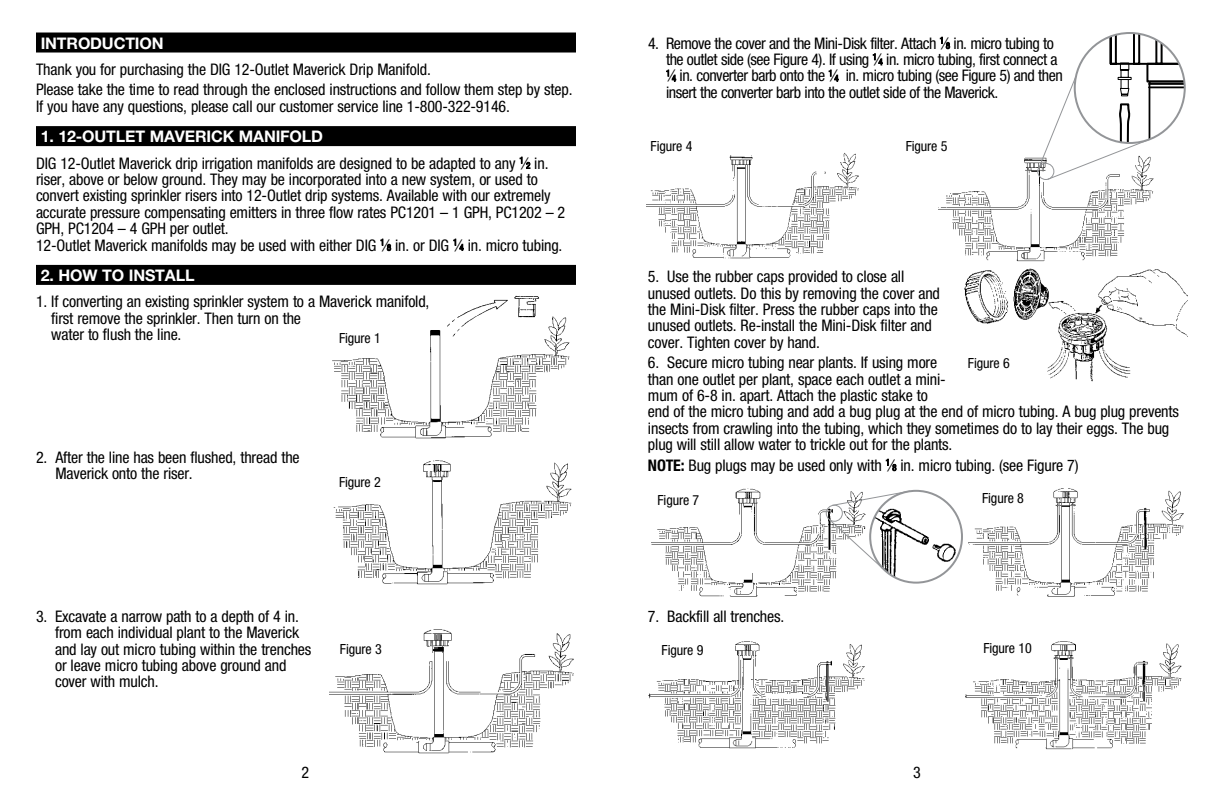
<style>
.page{position:relative;width:1224px;height:792px;background:#fff}
.page>*{position:absolute;margin:0;border:0;box-sizing:border-box;transform-origin:0 0}
.t1{font:condensed 16px/16.4px "Helvetica Neue";letter-spacing:-.01em;color:#000}
.t2{font:condensed 16px/16.4px "Helvetica Neue";letter-spacing:-.03em;color:#000}
.t3{font:700 16px "Helvetica Neue";letter-spacing:-.01em;color:#fff}
.t4{font:condensed 14px "Helvetica Neue";letter-spacing:-.01em;color:#000}
.s1{font-weight:700;font-stretch:normal;color:#fff}
.s2{font-size:8.8px}
.s3{font-weight:700}
</style>
<div class="page">
<div style="left:36px;top:33px;width:540px;height:20px;background:#000"></div>
<div style="left:36px;top:126px;width:540px;height:20px;background:#000"></div>
<div style="left:36px;top:265px;width:540px;height:20px;background:#000"></div>
<svg style="left:520px;top:157px;width:10px;height:12px"></svg>
<svg style="left:381px;top:239px;width:10px;height:12px"></svg>
<svg style="left:454px;top:239px;width:10px;height:12px"></svg>
<img style="left:332px;top:316px;width:238px;height:123px">
<img style="left:446px;top:295px;width:103px;height:47px">
<img style="left:333px;top:460px;width:239px;height:125px">
<img style="left:330px;top:633px;width:244px;height:121px">
<img style="left:400px;top:629px;width:70px;height:23px">
<svg style="left:940px;top:37px;width:10px;height:12px"></svg>
<svg style="left:873px;top:53px;width:10px;height:12px"></svg>
<svg style="left:666px;top:70px;width:10px;height:12px"></svg>
<svg style="left:829px;top:70px;width:10px;height:12px"></svg>
<svg style="left:886px;top:459px;width:10px;height:12px"></svg>
<img style="left:646px;top:152px;width:213px;height:107px">
<img style="left:939px;top:157px;width:215px;height:104px">
<div style="left:1037px;top:163px;width:17px;height:17px;border:1px solid #939598;border-radius:50%"></div>
<svg style="left:1038px;top:33px;width:147px;height:148px"></svg>
<img style="left:1013px;top:268px;width:175px;height:114px">
<img style="left:964px;top:270px;width:44px;height:54px">
<img style="left:651px;top:488px;width:215px;height:109px">
<img style="left:969px;top:488px;width:215px;height:109px">
<img style="left:873px;top:491px;width:86px;height:90px">
<div style="left:869px;top:490px;width:94px;height:94px;border:2px solid #939598;border-radius:50%"></div>
<div style="left:826px;top:505px;width:17px;height:17px;border:1px solid #939598;border-radius:50%"></div>
<svg style="left:831px;top:490px;width:80px;height:17px"></svg>
<svg style="left:828px;top:518px;width:56px;height:52px"></svg>
<img style="left:648px;top:641px;width:217px;height:108px">
<img style="left:965px;top:641px;width:217px;height:109px">
<p class="t3" style="left:41px;top:33px;width:124px">INTRODUCTION</p>
<p class="t1" style="left:36px;top:59px;width:538px;line-height:20.4px">Thank you for purchasing the DIG 12-Outlet Maverick Drip Manifold.<br>Please take the time to read through the enclosed instructions and follow them step by step.</p>
<p class="t1" style="left:36px;top:98px;width:475px">If you have any questions, please call our customer service line 1-800-322-9146.</p>
<p class="t3" style="left:41px;top:127px;width:54px">1. 12-OUT</p>
<p class="t1" style="left:36px;top:123px;width:514px;line-height:26.4px;text-indent:80px"><span class="s1">LET MAVERIC K MANIFOLD<br></span>DIG 12-Outlet Maverick drip irrigation manifolds are designed to be adapted to any <sup>1</sup>⁄<span class="s2">2</span> in.</p>
<p class="t1" style="left:36px;top:171px;width:531px">riser, above or below ground. They may be incorporated into a new system, or used to convert existing sprinkler risers into 12-Outlet drip systems. Available with our extremely accurate pressure compensating emitters in three flow rates PC1201 – 1 GPH, PC1202 – 2<br>GPH, PC1204 – 4 GPH per outlet.<br>12-Outlet Maverick manifolds may be used with either DIG <sup>1</sup>⁄<span class="s2">8</span> in. or DIG <sup>1</sup>⁄<span class="s2">4</span> in. micro tubing.</p>
<p class="t3" style="left:41px;top:265px;width:155px">2. HOW TO INSTALL</p>
<p class="t1" style="left:51px;top:293px;width:380px;text-indent:-15px">1. If converting an existing sprinkler system to a Maverick manifold, first remove the sprinkler. Then turn on the<br>water to flush the line.</p>
<p class="t4" style="left:339px;top:330px;width:43px">Figure 1</p>
<p class="t1" style="left:55px;top:449px;width:246px;text-indent:-19px">2. After the line has been flushed, thread the<br>Maverick onto the riser.</p>
<p class="t4" style="left:339px;top:474px;width:43px">Figure 2</p>
<p class="t1" style="left:55px;top:608px;width:258px;text-indent:-19px">3. Excavate a narrow path to a depth of 4 in. from each individual plant to the Maverick and lay out micro tubing within the trenches or leave micro tubing above ground and cover with mulch.</p>
<p class="t4" style="left:340px;top:641px;width:43px">Figure 3</p>
<p class="t1" style="left:301px;top:764px;width:9px">2</p>
<p class="t2" style="left:666px;top:35px;width:398px;text-indent:-18px">4. Remove the cover and the Mini-Disk filter. Attach <sup>1</sup>⁄<span class="s2">8</span> in. micro tubing to the outlet side (see Figure 4). If using <sup>1</sup>⁄<span class="s2">4</span> in. micro tubing, first connect a <sup>1</sup>⁄<span class="s2">4</span> in. converter barb onto the <sup>1</sup>⁄<span class="s2">4</span> in. micro tubing (see Figure 5) and then insert the converter barb into the outlet side of the Maverick.</p>
<p class="t4" style="left:651px;top:138px;width:43px">Figure 4</p>
<p class="t4" style="left:906px;top:138px;width:43px">Figure 5</p>
<p class="t1" style="left:648px;top:268px;width:294px">5. Use the rubber caps provided to close all unused outlets. Do this by removing the cover and the Mini-Disk filter. Press the rubber caps into the unused outlets. Re-install the Mini-Disk filter and cover. Tighten cover by hand.</p>
<p class="t1" style="left:648px;top:354px;width:533px">6. Secure micro tubing near plants. If using more<br>than one outlet per plant, space each outlet a mini-<br>mum of 6-8 in. apart. Attach the plastic stake to<br>end of the micro tubing and add a bug plug at the end of micro tubing. A bug plug prevents insects from crawling into the tubing, which they sometimes do to lay their eggs. The bug plug will still allow water to trickle out for the plants.</p>
<p class="t1" style="left:648px;top:457px;width:432px"><span class="s3">NOTE:</span> Bug plugs may be used only with <sup>1</sup>⁄<span class="s2">8</span> in. micro tubing. (see Figure 7)</p>
<p class="t4" style="left:968px;top:355px;width:43px">Figure 6</p>
<p class="t4" style="left:658px;top:491px;width:43px">Figure 7</p>
<p class="t4" style="left:982px;top:490px;width:43px">Figure 8</p>
<p class="t1" style="left:648px;top:608px;width:138px">7. Backfill all trenches.</p>
<p class="t4" style="left:662px;top:642px;width:43px">Figure 9</p>
<p class="t4" style="left:983px;top:640px;width:50px">Figure 10</p>
<p class="t1" style="left:913px;top:764px;width:9px">3</p>
</div>
